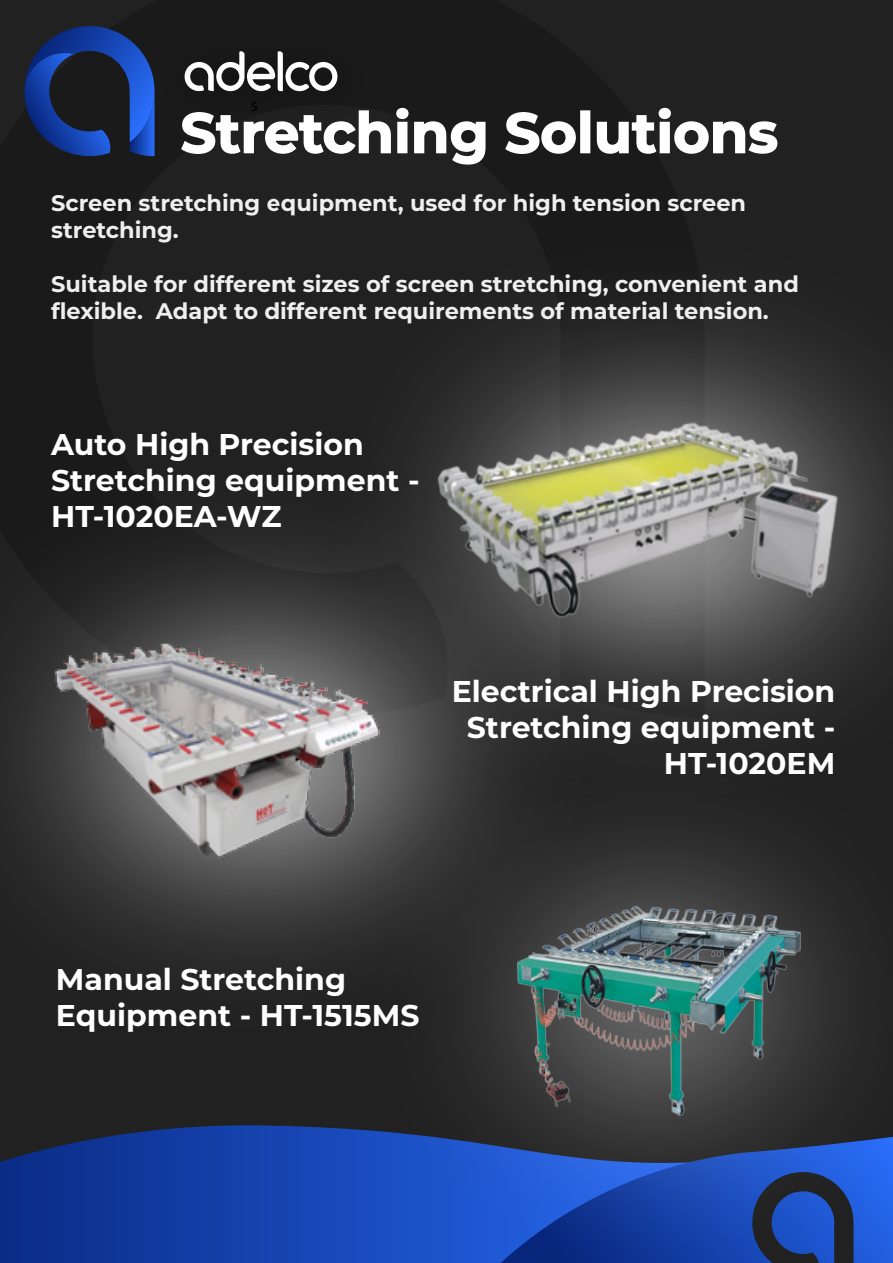
<style>
.page{position:relative;width:893px;height:1263px;background:#212121}
.page>*{position:absolute;margin:0;border:0;box-sizing:border-box;transform-origin:0 0}
.t1{font:700 55.8px "Montserrat";color:#fff}
.t2{font:700 30px/36px "Montserrat";color:#fff}
.t3{font:700 22.5px/27px "Montserrat";color:#efefef}
.t4{font:18px "Myriad Pro";color:#000}
</style>
<div class="page">
<img style="left:150px;top:73px;width:188px;height:84px">
<svg style="left:185px;top:51px;width:152px;height:40px"></svg>
<svg style="left:180px;top:107px;width:306px;height:58px"></svg>
<svg style="left:505px;top:112px;width:71px;height:42px"></svg>
<div style="left:580px;top:110px;width:10px;height:43px;border:2px solid #fff"></div>
<svg style="left:596px;top:107px;width:182px;height:47px"></svg>
<svg style="left:24px;top:51px;width:131px;height:105px"></svg>
<svg style="left:0;top:1125px;width:312px;height:138px;background:#123895"></svg>
<img style="left:446px;top:317px;width:447px;height:381px">
<img style="left:7px;top:441px;width:637px;height:519px">
<img style="left:312px;top:698px;width:581px;height:565px">
<img style="left:40px;top:612px;width:347px;height:260px">
<img style="left:428px;top:408px;width:421px;height:220px">
<img style="left:513px;top:903px;width:292px;height:219px">
<p class="t4" style="left:251px;top:94px;width:9px">s</p>
<h1 class="t1" style="left:181px;top:93px;width:599px">Stretching Solutions</h1>
<p class="t3" style="left:51px;top:188px;width:696px">Screen stretching equipment, used for high tension screen stretching.</p>
<p class="t3" style="left:51px;top:269px;width:749px">Suitable for different sizes of screen stretching, convenient and flexible. Adapt to different requirements of material tension.</p>
<h2 class="t2" style="left:51px;top:425px;width:370px">Auto High Precision<br>Stretching equipment -<br>HT-1020EA-WZ</h2>
<h2 class="t2" style="left:452px;top:672px;width:385px;text-align:right">Electrical High Precision<br>Stretching equipment -<br>HT-1020EM</h2>
<h2 class="t2" style="left:56px;top:960px;width:365px">Manual Stretching<br>Equipment - HT-1515MS</h2>
</div>
